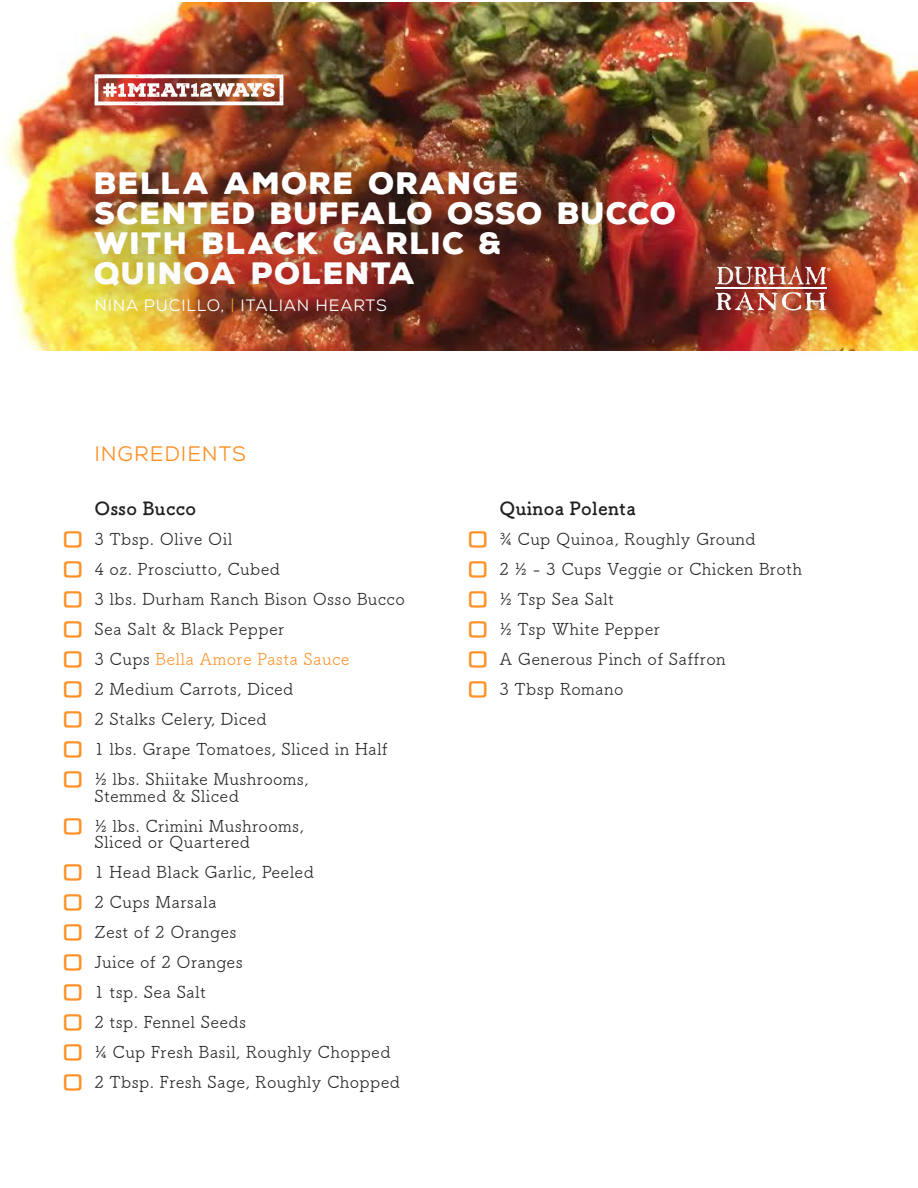
<style>
.page{position:relative;width:918px;height:1188px;background:#fff}
.page>*{position:absolute;margin:0;border:0;box-sizing:border-box;transform-origin:0 0}
.t1{font:900 30px/30px "Nexa Rust Sans";letter-spacing:.04em;color:#fff}
.t2{font:21px "Nexa Rust Sans";letter-spacing:.04em;color:#ff9127}
.Ingredient_Subhead{font:700 18px "Tsuku B Rd Gothic";letter-spacing:.02em;color:#231f20}
.t3{font:16.5px/16.5px "Tsuku B Rd Gothic";letter-spacing:.02em;color:#231f20}
.t4{font:16.5px "Tsuku B Rd Gothic";letter-spacing:.02em;color:#ff9127}
.Who{font:16.5px "Nexa Rust Sans";letter-spacing:.05em;color:#fff}
.s1{color:#ff9127}
.s2{font-weight:700;font-size:24px;color:#ff9127}
.s3{font-weight:700;font-size:24px}
.s4{color:#231f20}
</style>
<div class="page">
<img style="left:4px;top:2px;width:914px;height:349px">
<div style="left:37px;top:112px;width:694px;height:231px;background:#231f20;opacity:.75"></div>
<div style="left:48px;top:242px;width:386px;height:126px;background:#231f20;opacity:.75"></div>
<div style="left:64px;top:44px;width:249px;height:92px;background:#231f20;opacity:.4"></div>
<img style="left:95px;top:74px;width:189px;height:32px">
<div style="left:659px;top:209px;width:225px;height:159px;background:#231f20;opacity:.75"></div>
<div style="left:664px;top:215px;width:121px;height:122px;background:#231f20;opacity:.75"></div>
<div style="left:716px;top:214px;width:123px;height:123px;background:#231f20;opacity:.75"></div>
<div style="left:753px;top:213px;width:126px;height:125px;background:#231f20;opacity:.75"></div>
<div style="left:662px;top:239px;width:122px;height:124px;background:#231f20;opacity:.75"></div>
<div style="left:705px;top:240px;width:124px;height:122px;background:#231f20;opacity:.75"></div>
<div style="left:729px;top:241px;width:121px;height:121px;background:#231f20;opacity:.75"></div>
<div style="left:752px;top:239px;width:127px;height:125px;background:#231f20;opacity:.75"></div>
<div style="left:679px;top:229px;width:185px;height:118px;background:#231f20;opacity:.75"></div>
<hr style="left:716px;top:287px;width:111px;height:2px;background:#fff">
<svg style="left:717px;top:266px;width:114px;height:19px"></svg>
<p class="t1" style="left:94px;top:168px;width:584px">BELLA AMORE ORANGE<br>SCENTED BUFFALO OSSO BUCCO<br>WITH BLACK GARLIC &amp;</p>
<p class="t1" style="left:94px;top:258px;width:323px">QUINOA POLENTA</p>
<p class="Who" style="left:94px;top:295px;width:294px">NINA PUCILLO, <span class="s1">|</span> ITALIAN HEARTS</p>
<p class="t2" style="left:94px;top:442px;width:153px">INGREDIENTS</p>
<p class="Ingredient_Subhead" style="left:94px;top:494px;width:103px">Osso Bucco</p>
<p class="t3" style="left:61px;top:530px;width:173px"><span class="s2">口</span> 3 Tbsp. Olive Oil</p>
<p class="t3" style="left:61px;top:560px;width:221px"><span class="s2">口</span> 4 oz. Prosciutto, Cubed</p>
<p class="t3" style="left:61px;top:590px;width:346px"><span class="s2">口</span> 3 lbs. Durham Ranch Bison Osso Bucco</p>
<p class="t3" style="left:61px;top:620px;width:225px"><span class="s2">口</span> Sea Salt &amp; Black Pepper</p>
<p class="t4" style="left:61px;top:647px;width:290px"><span class="s3">口</span> <span class="s4">3 Cups</span> Bella Amore Pasta Sauce</p>
<p class="t3" style="left:61px;top:680px;width:234px"><span class="s2">口</span> 2 Medium Carrots, Diced</p>
<p class="t3" style="left:61px;top:710px;width:208px"><span class="s2">口</span> 2 Stalks Celery, Diced</p>
<p class="t3" style="left:61px;top:740px;width:329px"><span class="s2">口</span> 1 lbs. Grape Tomatoes, Sliced in Half</p>
<p class="t3" style="left:94px;top:770px;width:216px;text-indent:-34px"><span class="s2">口</span> ½ lbs. Shiitake Mushrooms,<br>Stemmed &amp; Sliced</p>
<p class="t3" style="left:94px;top:816px;width:211px;text-indent:-34px"><span class="s2">口</span> ½ lbs. Crimini Mushrooms,<br>Sliced or Quartered</p>
<p class="t3" style="left:61px;top:863px;width:255px"><span class="s2">口</span> 1 Head Black Garlic, Peeled</p>
<p class="t3" style="left:61px;top:893px;width:157px"><span class="s2">口</span> 2 Cups Marsala</p>
<p class="t3" style="left:61px;top:923px;width:177px"><span class="s2">口</span> Zest of 2 Oranges</p>
<p class="t3" style="left:61px;top:953px;width:184px"><span class="s2">口</span> Juice of 2 Oranges</p>
<p class="t3" style="left:61px;top:983px;width:147px"><span class="s2">口</span> 1 tsp. Sea Salt</p>
<p class="t3" style="left:61px;top:1013px;width:187px"><span class="s2">口</span> 2 tsp. Fennel Seeds</p>
<p class="t3" style="left:61px;top:1043px;width:331px"><span class="s2">口</span> ¼ Cup Fresh Basil, Roughly Chopped</p>
<p class="t3" style="left:61px;top:1073px;width:341px"><span class="s2">口</span> 2 Tbsp. Fresh Sage, Roughly Chopped</p>
<p class="Ingredient_Subhead" style="left:500px;top:494px;width:138px">Quinoa Polenta</p>
<p class="t3" style="left:466px;top:530px;width:292px"><span class="s2">口</span> ¾ Cup Quinoa, Roughly Ground</p>
<p class="t3" style="left:466px;top:560px;width:338px"><span class="s2">口</span> 2 ½ - 3 Cups Veggie or Chicken Broth</p>
<p class="t3" style="left:466px;top:590px;width:150px"><span class="s2">口</span> ½ Tsp Sea Salt</p>
<p class="t3" style="left:466px;top:620px;width:196px"><span class="s2">口</span> ½ Tsp White Pepper</p>
<p class="t3" style="left:466px;top:650px;width:261px"><span class="s2">口</span> A Generous Pinch of Saffron</p>
<p class="t3" style="left:466px;top:680px;width:159px"><span class="s2">口</span> 3 Tbsp Romano</p>
</div>
